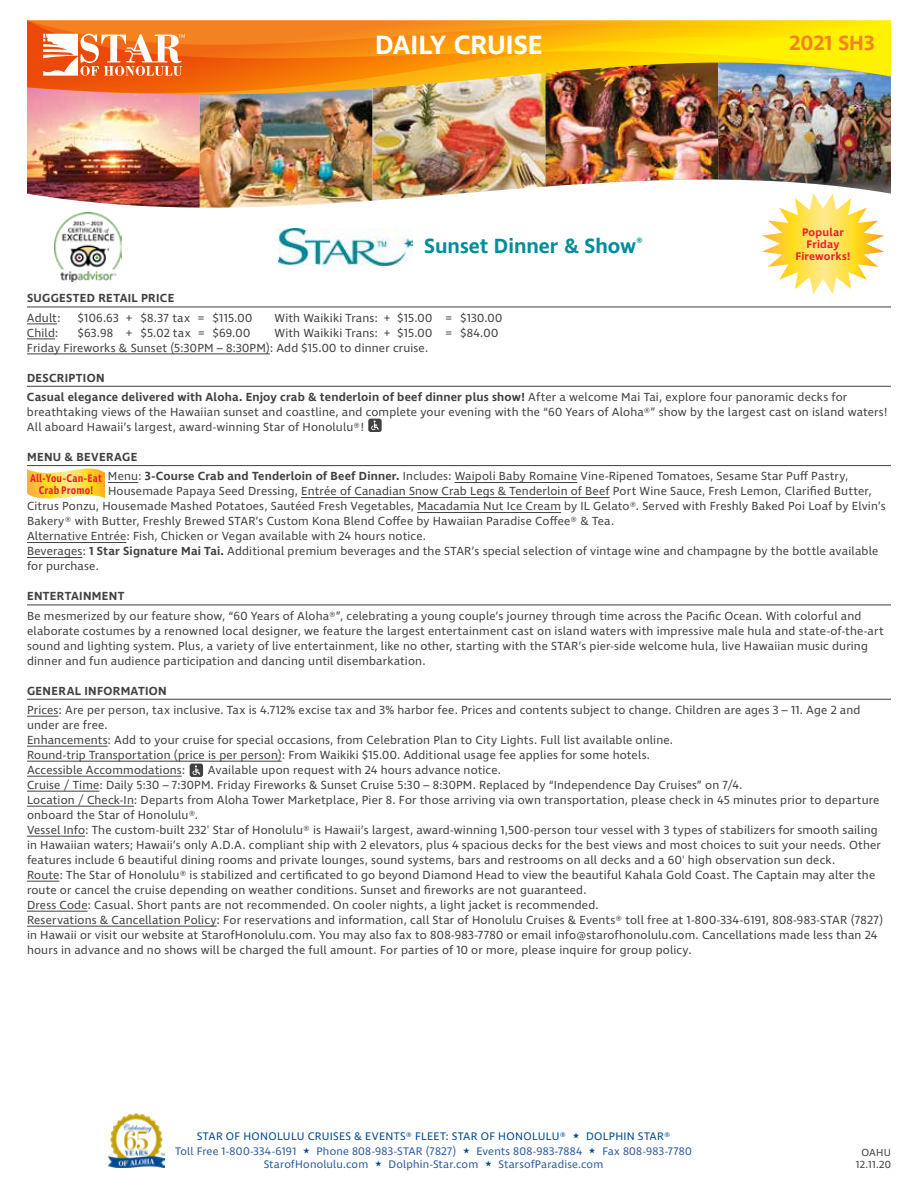
<style>
.page{position:relative;width:918px;height:1188px;background:#fff}
.page>*{position:absolute;margin:0;border:0;box-sizing:border-box;transform-origin:0 0}
.t1{font:600 27px "Ingra";letter-spacing:-.005em;color:#fff}
.t2{font:600 21px "Ingra";color:#008c99}
.t3{font:600 21px "Ingra";letter-spacing:.005em;color:#f58220}
.t4{font:12px/15px "Ingra";letter-spacing:.015em;color:#414042}
.t5{font:600 12px/19.4px "Ingra";letter-spacing:.02em;color:#414042}
.t6{font:11.25px "Ingra";letter-spacing:.015em;color:#2b5a9c}
.t7{font:11.25px "Ingra";letter-spacing:.03em;color:#004990}
.t8{font:600 11.25px/12px "Ingra Cd";letter-spacing:.015em;color:#ed1d24;text-align:center}
.t9{font:600 11.25px/12px "Ingra";letter-spacing:.015em;color:#ed1d24;text-align:center}
.t10{font:10.5px/12px "Ingra";letter-spacing:.02em;color:#414042;text-align:center}
.s1{font-weight:400}
.s2{font-weight:600}
</style>
<div class="page">
<img style="left:27px;top:120px;width:173px;height:88px">
<img style="left:200px;top:120px;width:173px;height:88px">
<img style="left:373px;top:120px;width:172px;height:81px">
<img style="left:545px;top:120px;width:173px;height:67px">
<img style="left:718px;top:120px;width:173px;height:74px">
<img style="left:27px;top:96px;width:864px;height:24px">
<svg style="left:27px;top:20px;width:864px;height:15px"></svg>
<img style="left:27px;top:35px;width:864px;height:61px">
<svg style="left:43px;top:34px;width:142px;height:42px"></svg>
<img style="left:108px;top:1114px;width:56px;height:54px">
<hr style="left:27px;top:307px;width:864px;height:1px;background:#414042">
<hr style="left:27px;top:324px;width:30px;height:1px;background:#414042">
<svg style="left:27px;top:339px;width:28px;height:1px"></svg>
<hr style="left:27px;top:354px;width:243px;height:1px;background:#414042">
<hr style="left:27px;top:386px;width:864px;height:1px;background:#414042">
<hr style="left:27px;top:465px;width:864px;height:1px;background:#414042">
<hr style="left:108px;top:482px;width:30px;height:1px;background:#414042">
<hr style="left:455px;top:482px;width:122px;height:1px;background:#414042">
<hr style="left:301px;top:497px;width:309px;height:1px;background:#414042">
<hr style="left:417px;top:512px;width:144px;height:1px;background:#414042">
<hr style="left:27px;top:542px;width:99px;height:1px;background:#414042">
<hr style="left:27px;top:557px;width:55px;height:1px;background:#414042">
<hr style="left:27px;top:605px;width:864px;height:1px;background:#414042">
<hr style="left:27px;top:699px;width:864px;height:1px;background:#414042">
<hr style="left:27px;top:716px;width:31px;height:1px;background:#414042">
<hr style="left:27px;top:746px;width:81px;height:1px;background:#414042">
<hr style="left:27px;top:761px;width:255px;height:1px;background:#414042">
<hr style="left:27px;top:776px;width:155px;height:1px;background:#414042">
<hr style="left:27px;top:791px;width:72px;height:1px;background:#414042">
<hr style="left:27px;top:806px;width:107px;height:1px;background:#414042">
<hr style="left:27px;top:836px;width:58px;height:1px;background:#414042">
<hr style="left:27px;top:881px;width:32px;height:1px;background:#414042">
<hr style="left:27px;top:911px;width:61px;height:1px;background:#414042">
<hr style="left:27px;top:926px;width:190px;height:1px;background:#414042">
<img style="left:278px;top:228px;width:134px;height:38px">
<div style="left:368px;top:419px;width:14px;height:13px;background:#414042;border-radius:2px"></div>
<svg style="left:371px;top:420px;width:8px;height:10px"></svg>
<div style="left:190px;top:764px;width:13px;height:13px;background:#414042;border-radius:2px"></div>
<svg style="left:192px;top:765px;width:8px;height:10px"></svg>
<svg style="left:27px;top:469px;width:78px;height:30px"></svg>
<svg style="left:762px;top:193px;width:122px;height:101px"></svg>
<img style="left:54px;top:212px;width:68px;height:69px">
<h1 class="t1" style="left:375px;top:28px;width:169px">DAILY CRUISE</h1>
<h2 class="t2" style="left:424px;top:233px;width:220px">Sunset Dinner &amp; Show<sup>®</sup></h2>
<h2 class="t3" style="left:790px;top:30px;width:87px">2021 SH3</h2>
<p class="t9" style="left:795px;top:227px;width:57px">Popular<br>Friday<br>Fireworks!</p>
<p class="t5" style="left:27px;top:289px;width:149px">SUGGESTED RETAIL PRICE</p>
<p class="t4" style="left:27px;top:311px;width:35px">Adult:</p>
<p class="t4" style="left:78px;top:311px;width:176px">$106.63 + $8.37 tax = $115.00</p>
<p class="t4" style="left:274px;top:311px;width:229px">With Waikiki Trans: + $15.00 = $130.00</p>
<p class="t4" style="left:27px;top:326px;width:33px">Child:</p>
<p class="t4" style="left:78px;top:326px;width:174px">$63.98 + $5.02 tax = $69.00</p>
<p class="t4" style="left:27px;top:326px;width:473px;text-indent:248px">With Waikiki Trans: + $15.00 = $84.00<br>Friday Fireworks &amp; Sunset (5:30PM – 8:30PM): Add $15.00 to dinner cruise.</p>
<p class="t5" style="left:27px;top:369px;width:822px">DESCRIPTION<br>Casual elegance delivered with Aloha. Enjoy crab &amp; tenderloin of beef dinner plus show! <span class="s1">After a welcome Mai Tai, explore four panoramic decks for</span></p>
<p class="t4" style="left:27px;top:405px;width:862px">breathtaking views of the Hawaiian sunset and coastline, and complete your evening with the “60 Years of Aloha®” show by the largest cast on island waters!<br>All aboard Hawaii’s largest, award-winning Star of Honolulu®!</p>
<p class="t4" style="left:108px;top:448px;width:742px;line-height:19.4px;text-indent:-81px"><span class="s2">MENU &amp; BEVERAGE<br></span>Menu: <span class="s2">3-Course Crab and Tenderloin of Beef Dinner.</span> Includes: Waipoli Baby Romaine Vine-Ripened Tomatoes, Sesame Star Puff Pastry,</p>
<p class="t4" style="left:27px;top:484px;width:860px;text-indent:81px">Housemade Papaya Seed Dressing, Entrée of Canadian Snow Crab Legs &amp; Tenderloin of Beef Port Wine Sauce, Fresh Lemon, Clarified Butter, Citrus Ponzu, Housemade Mashed Potatoes, Sautéed Fresh Vegetables, Macadamia Nut Ice Cream by IL Gelato®. Served with Freshly Baked Poi Loaf by Elvin’s Bakery® with Butter, Freshly Brewed STAR’s Custom Kona Blend Coffee by Hawaiian Paradise Coffee® &amp; Tea.<br>Alternative Entrée: Fish, Chicken or Vegan available with 24 hours notice.<br>Beverages: <span class="s2">1 Star Signature Mai Tai.</span> Additional premium beverages and the STAR’s special selection of vintage wine and champagne by the bottle available for purchase.</p>
<p class="t5" style="left:27px;top:587px;width:99px">ENTERTAINMENT</p>
<p class="t4" style="left:27px;top:609px;width:858px">Be mesmerized by our feature show, “60 Years of Aloha®”, celebrating a young couple’s journey through time across the Pacific Ocean. With colorful and elaborate costumes by a renowned local designer, we feature the largest entertainment cast on island waters with impressive male hula and state-of-the-art sound and lighting system. Plus, a variety of live entertainment, like no other, starting with the STAR’s pier-side welcome hula, live Hawaiian music during dinner and fun audience participation and dancing until disembarkation.</p>
<p class="t5" style="left:27px;top:682px;width:141px">GENERAL INFORMATION</p>
<p class="t4" style="left:27px;top:703px;width:835px">Prices: Are per person, tax inclusive. Tax is 4.712% excise tax and 3% harbor fee. Prices and contents subject to change. Children are ages 3 – 11. Age 2 and under are free.<br>Enhancements: Add to your cruise for special occasions, from Celebration Plan to City Lights. Full list available online.<br>Round-trip Transportation (price is per person): From Waikiki $15.00. Additional usage fee applies for some hotels.<br>Accessible Accommodations:</p>
<p class="t8" style="left:30px;top:473px;width:73px">All-You-Can-Eat<br>Crab Promo!</p>
<p class="t4" style="left:27px;top:763px;width:858px;text-indent:181px">Available upon request with 24 hours advance notice.<br>Cruise / Time: Daily 5:30 – 7:30PM. Friday Fireworks &amp; Sunset Cruise 5:30 – 8:30PM. Replaced by “Independence Day Cruises” on 7/4.<br>Location / Check-In: Departs from Aloha Tower Marketplace, Pier 8. For those arriving via own transportation, please check in 45 minutes prior to departure onboard the Star of Honolulu®.<br>Vessel Info: The custom-built 232' Star of Honolulu® is Hawaii’s largest, award-winning 1,500-person tour vessel with 3 types of stabilizers for smooth sailing in Hawaiian waters; Hawaii’s only A.D.A. compliant ship with 2 elevators, plus 4 spacious decks for the best views and most choices to suit your needs. Other features include 6 beautiful dining rooms and private lounges, sound systems, bars and restrooms on all decks and a 60' high observation sun deck.<br>Route: The Star of Honolulu® is stabilized and certificated to go beyond Diamond Head to view the beautiful Kahala Gold Coast. The Captain may alter the route or cancel the cruise depending on weather conditions. Sunset and fireworks are not guaranteed.<br>Dress Code: Casual. Short pants are not recommended. On cooler nights, a light jacket is recommended.<br>Reservations &amp; Cancellation Policy: For reservations and information, call Star of Honolulu Cruises &amp; Events® toll free at 1-800-334-6191, 808-983-STAR (7827) in Hawaii or visit our website at StarofHonolulu.com. You may also fax to 808-983-7780 or email info@starofhonolulu.com. Cancellations made less than 24 hours in advance and no shows will be charged the full amount. For parties of 10 or more, please inquire for group policy.</p>
<p class="t7" style="left:197px;top:1129px;width:371px">STAR OF HONOLULU CRUISES &amp; EVENTS® FLEET: STAR OF HONOLULU®</p>
<p class="t7" style="left:586px;top:1129px;width:86px">DOLPHIN STAR®</p>
<p class="t6" style="left:175px;top:1144px;width:123px">Toll Free 1-800-334-6191</p>
<p class="t6" style="left:317px;top:1144px;width:141px">Phone 808-983-STAR (7827)</p>
<p class="t6" style="left:476px;top:1144px;width:107px">Events 808-983-7884</p>
<p class="t6" style="left:602px;top:1144px;width:91px">Fax 808-983-7780</p>
<p class="t6" style="left:264px;top:1157px;width:106px">StarofHonolulu.com</p>
<p class="t6" style="left:389px;top:1157px;width:91px">Dolphin-Star.com</p>
<p class="t6" style="left:499px;top:1157px;width:106px">StarsofParadise.com</p>
<p class="t10" style="left:856px;top:1147px;width:37px">OAHU<br>12.11.20</p>
</div>
